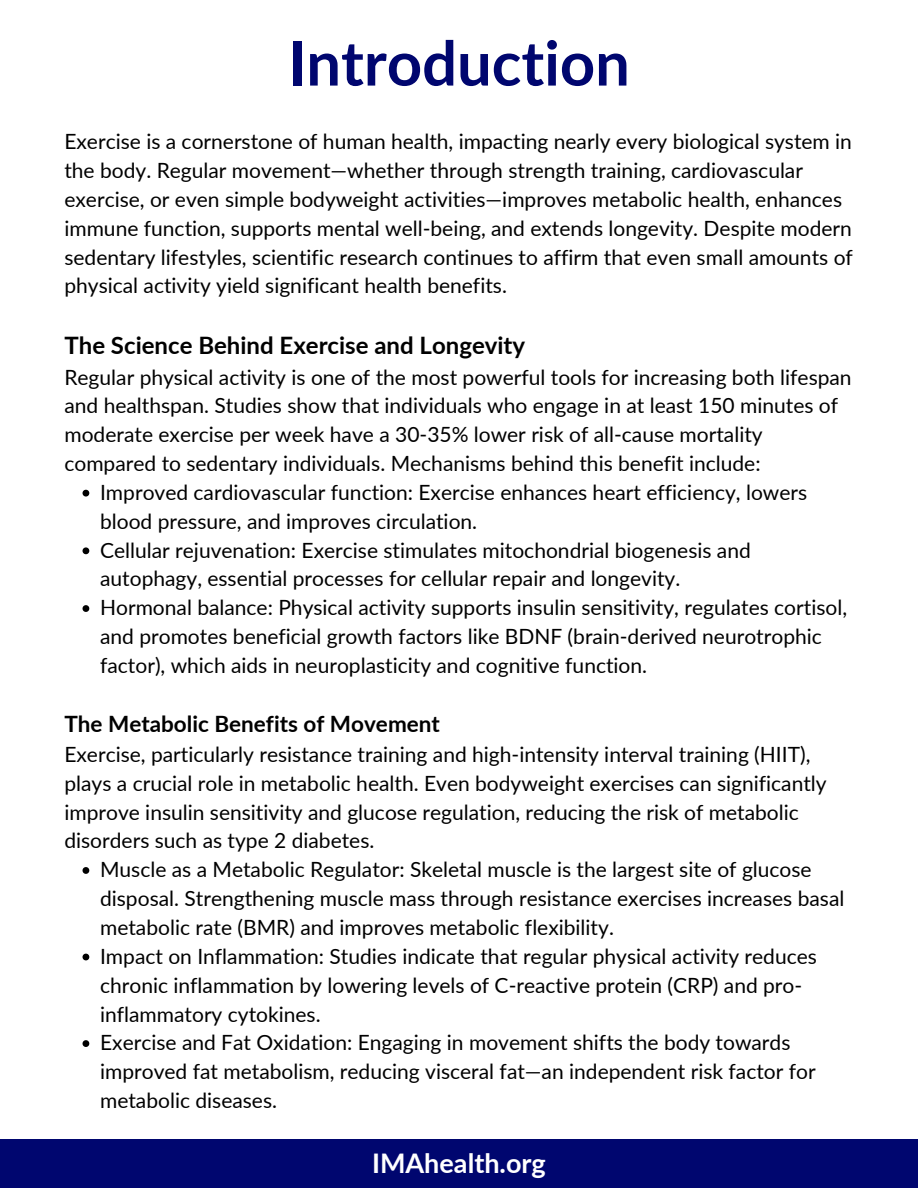
<style>
.page{position:relative;width:918px;height:1188px;background:#fff}
.page>*{position:absolute;margin:0;border:0;box-sizing:border-box;transform-origin:0 0}
.t1{font:700 61.5px "Lato";color:#00066f}
.t2{font:700 27px "Lato";color:#fff}
.t3{font:700 24px "Lato";color:#000}
.t4{font:700 22.5px "Lato";color:#000}
.t5{font:21px/28.8px "Lato";color:#000}
</style>
<div class="page">
<svg style="left:83px;top:490px;width:6px;height:7px"></svg>
<svg style="left:83px;top:547px;width:6px;height:7px"></svg>
<svg style="left:83px;top:605px;width:6px;height:7px"></svg>
<svg style="left:83px;top:867px;width:6px;height:7px"></svg>
<svg style="left:83px;top:954px;width:6px;height:6px"></svg>
<svg style="left:83px;top:1040px;width:6px;height:7px"></svg>
<div style="left:0;top:1139px;width:918px;height:49px;background:#00066f"></div>
<h1 class="t1" style="left:288px;top:18px;width:343px">Introduction</h1>
<p class="t5" style="left:64px;top:126px;width:790px">Exercise is a cornerstone of human health, impacting nearly every biological system in the body. Regular movement—whether through strength training, cardiovascular exercise, or even simple bodyweight activities—improves metabolic health, enhances immune function, supports mental well-being, and extends longevity. Despite modern sedentary lifestyles, scientific research continues to affirm that even small amounts of physical activity yield significant health benefits.</p>
<p class="t3" style="left:64px;top:328px;width:462px">The Science Behind Exercise and Longevity</p>
<p class="t5" style="left:64px;top:362px;width:789px">Regular physical activity is one of the most powerful tools for increasing both lifespan</p>
<p class="t5" style="left:64px;top:390px;width:775px">and healthspan. Studies show that individuals who engage in at least 150 minutes of</p>
<p class="t5" style="left:64px;top:419px;width:700px">moderate exercise per week have a 30-35% lower risk of all-cause mortality</p>
<p class="t5" style="left:64px;top:448px;width:698px">compared to sedentary individuals. Mechanisms behind this benefit include:</p>
<p class="t5" style="left:100px;top:477px;width:709px">Improved cardiovascular function: Exercise enhances heart efficiency, lowers</p>
<p class="t5" style="left:100px;top:506px;width:379px">blood pressure, and improves circulation.</p>
<p class="t5" style="left:100px;top:535px;width:652px">Cellular rejuvenation: Exercise stimulates mitochondrial biogenesis and</p>
<p class="t5" style="left:100px;top:564px;width:582px">autophagy, essential processes for cellular repair and longevity.</p>
<p class="t5" style="left:100px;top:592px;width:749px">Hormonal balance: Physical activity supports insulin sensitivity, regulates cortisol,</p>
<p class="t5" style="left:100px;top:621px;width:723px">and promotes beneficial growth factors like BDNF (brain-derived neurotrophic</p>
<p class="t5" style="left:100px;top:650px;width:549px">factor), which aids in neuroplasticity and cognitive function.</p>
<p class="t4" style="left:64px;top:707px;width:377px">The Metabolic Benefits of Movement</p>
<p class="t5" style="left:64px;top:739px;width:764px">Exercise, particularly resistance training and high-intensity interval training (HIIT), plays a crucial role in metabolic health. Even bodyweight exercises can significantly improve insulin sensitivity and glucose regulation, reducing the risk of metabolic disorders such as type 2 diabetes.</p>
<p class="t5" style="left:100px;top:854px;width:746px">Muscle as a Metabolic Regulator: Skeletal muscle is the largest site of glucose disposal. Strengthening muscle mass through resistance exercises increases basal metabolic rate (BMR) and improves metabolic flexibility.<br>Impact on Inflammation: Studies indicate that regular physical activity reduces chronic inflammation by lowering levels of C-reactive protein (CRP) and pro&shy;inflammatory cytokines.<br>Exercise and Fat Oxidation: Engaging in movement shifts the body towards improved fat metabolism, reducing visceral fat—an independent risk factor for metabolic diseases.</p>
<p class="t2" style="left:372px;top:1144px;width:175px">IMAhealth.org</p>
</div>
